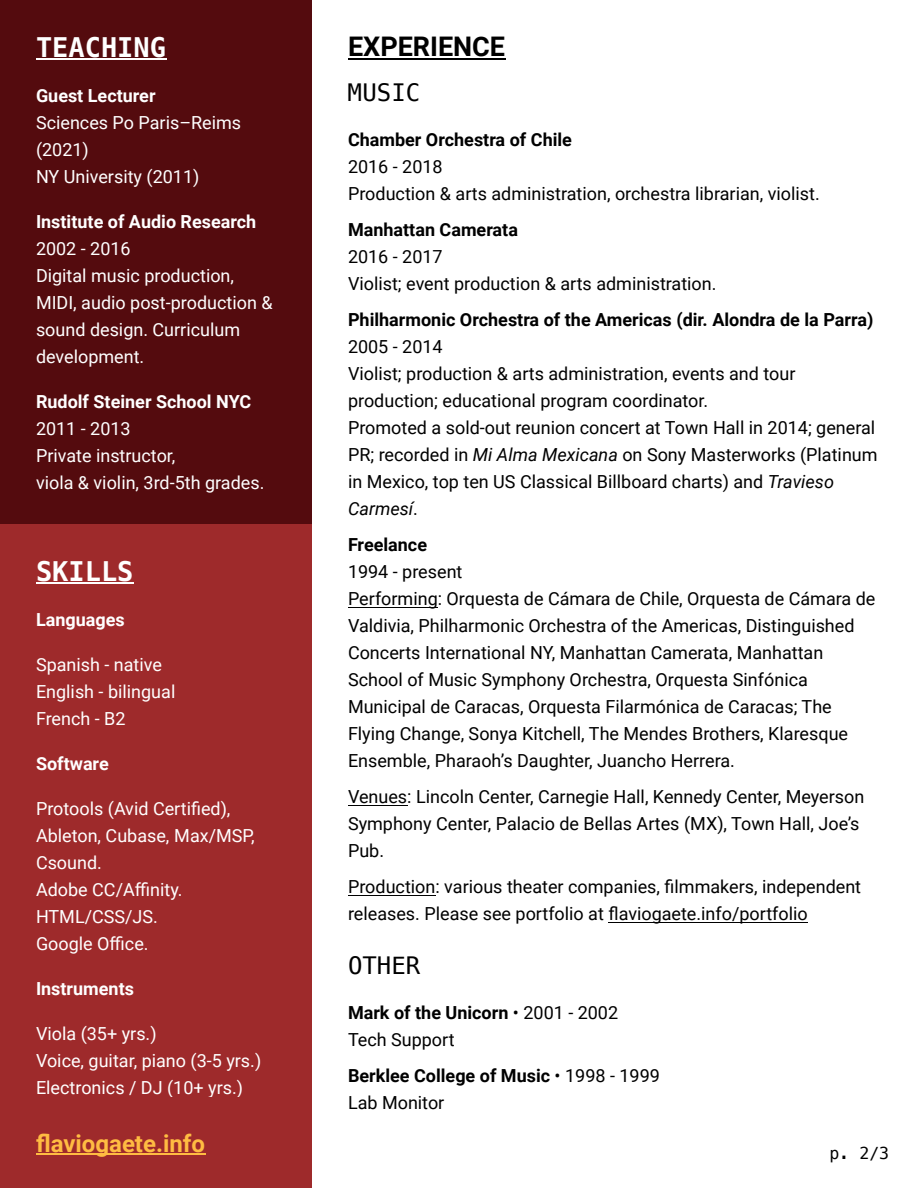
<style>
.page{position:relative;width:918px;height:1188px;background:#fff}
.page>*{position:absolute;margin:0;border:0;box-sizing:border-box;transform-origin:0 0}
.t1{font:700 27px "Menlo";color:#fff}
.t2{font:700 27px "Roboto";color:#000}
.t3{font:700 24px "Roboto";color:#ffbc42}
.t4{font:24px "Menlo";color:#000}
.t5{font:18px/27px "Roboto";color:#000}
.t6{font:18px/27px "Roboto";color:#fff}
.t7{font:700 18px/27px "Roboto";color:#000}
.t8{font:700 18px "Roboto";color:#fff}
.t9{font:16.5px "Menlo";color:#000}
.s1{font-style:italic}
.s2{font-weight:700}
.s3{font-weight:400}
</style>
<div class="page">
<hr style="left:348px;top:58px;width:157px;height:2px;background:#000">
<hr style="left:348px;top:607px;width:90px;height:1px;background:#000">
<hr style="left:348px;top:805px;width:59px;height:1px;background:#000">
<hr style="left:348px;top:895px;width:87px;height:1px;background:#000">
<hr style="left:608px;top:922px;width:200px;height:1px;background:#000">
<div style="left:0;top:0;width:312px;height:525px;background:#540b0e"></div>
<hr style="left:36px;top:58px;width:130px;height:1px;background:#fff">
<div style="left:0;top:525px;width:312px;height:663px;background:#9e2a2b"></div>
<hr style="left:36px;top:583px;width:98px;height:1px;background:#fff">
<hr style="left:36px;top:1153px;width:169px;height:2px;background:#ffbc42">
<h1 class="t1" style="left:36px;top:36px;width:132px">TEACHING</h1>
<p class="t8" style="left:36px;top:88px;width:121px">Guest Lecturer</p>
<p class="t6" style="left:36px;top:111px;width:207px">Sciences Po Paris–Reims (2021)<br>NY University (2011)</p>
<p class="t8" style="left:36px;top:214px;width:222px">Institute of Audio Research</p>
<p class="t6" style="left:36px;top:237px;width:238px">2002 - 2016<br>Digital music production,<br>MIDI, audio post-production &amp; sound design. Curriculum development.</p>
<p class="t8" style="left:36px;top:394px;width:217px">Rudolf Steiner School NYC</p>
<p class="t6" style="left:36px;top:417px;width:230px">2011 - 2013<br>Private instructor,<br>viola &amp; violin, 3rd-5th grades.</p>
<h1 class="t1" style="left:36px;top:561px;width:99px">SKILLS</h1>
<p class="t8" style="left:36px;top:613px;width:90px">Languages</p>
<p class="t6" style="left:36px;top:653px;width:141px">Spanish - native<br>English - bilingual<br>French - B2</p>
<p class="t8" style="left:36px;top:757px;width:74px">Software</p>
<p class="t6" style="left:36px;top:797px;width:220px">Protools (Avid Certified),<br>Ableton, Cubase, Max/MSP,<br>Csound.<br>Adobe CC/Affinity.<br>HTML/CSS/JS.<br>Google Office.</p>
<p class="t8" style="left:36px;top:982px;width:100px">Instruments</p>
<p class="t6" style="left:36px;top:1022px;width:227px">Viola (35+ yrs.)<br>Voice, guitar, piano (3-5 yrs.)<br>Electronics / DJ (10+ yrs.)</p>
<h2 class="t3" style="left:36px;top:1134px;width:171px">flaviogaete.info</h2>
<h1 class="t2" style="left:348px;top:36px;width:159px">EXPERIENCE</h1>
<h2 class="t4" style="left:348px;top:83px;width:74px">MUSIC</h2>
<p class="t7" style="left:348px;top:128px;width:226px">Chamber Orchestra of Chile</p>
<p class="t5" style="left:348px;top:155px;width:473px">2016 - 2018<br>Production &amp; arts administration, orchestra librarian, violist.</p>
<p class="t7" style="left:348px;top:218px;width:172px">Manhattan Camerata</p>
<p class="t5" style="left:348px;top:245px;width:370px">2016 - 2017<br>Violist; event production &amp; arts administration.</p>
<p class="t7" style="left:348px;top:308px;width:527px">Philharmonic Orchestra of the Americas (dir. Alondra de la Parra)</p>
<p class="t5" style="left:348px;top:335px;width:531px">2005 - 2014<br>Violist; production &amp; arts administration, events and tour production; educational program coordinator.<br>Promoted a sold-out reunion concert at Town Hall in 2014; general PR; recorded in <span class="s1">Mi Alma Mexicana</span> on Sony Masterworks (Platinum in Mexico, top ten US Classical Billboard charts) and <span class="s1">Travieso Carmesí</span>.</p>
<p class="t7" style="left:348px;top:533px;width:81px">Freelance</p>
<p class="t5" style="left:348px;top:560px;width:529px">1994 - present<br>Performing: Orquesta de Cámara de Chile, Orquesta de Cámara de Valdivia, Philharmonic Orchestra of the Americas, Distinguished Concerts International NY, Manhattan Camerata, Manhattan School of Music Symphony Orchestra, Orquesta Sinfónica Municipal de Caracas, Orquesta Filarmónica de Caracas; The Flying Change, Sonya Kitchell, The Mendes Brothers, Klaresque Ensemble, Pharaoh’s Daughter, Juancho Herrera.</p>
<p class="t5" style="left:348px;top:785px;width:518px">Venues: Lincoln Center, Carnegie Hall, Kennedy Center, Meyerson<br>Symphony Center, Palacio de Bellas Artes (MX), Town Hall, Joe’s<br>Pub.</p>
<p class="t5" style="left:348px;top:875px;width:515px">Production: various theater companies, filmmakers, independent releases. Please see portfolio at flaviogaete.info/portfolio</p>
<h2 class="t4" style="left:348px;top:956px;width:74px">OTHER</h2>
<p class="t5" style="left:348px;top:1001px;width:272px"><span class="s2">Mark of the Unicorn</span> • 2001 - 2002<br>Tech Support</p>
<p class="t7" style="left:348px;top:1064px;width:313px">Berklee College of Music <span class="s3">• 1998 - 1999<br>Lab Monitor</span></p>
<p class="t9" style="left:830px;top:1147px;width:61px">p. 2/3</p>
</div>
